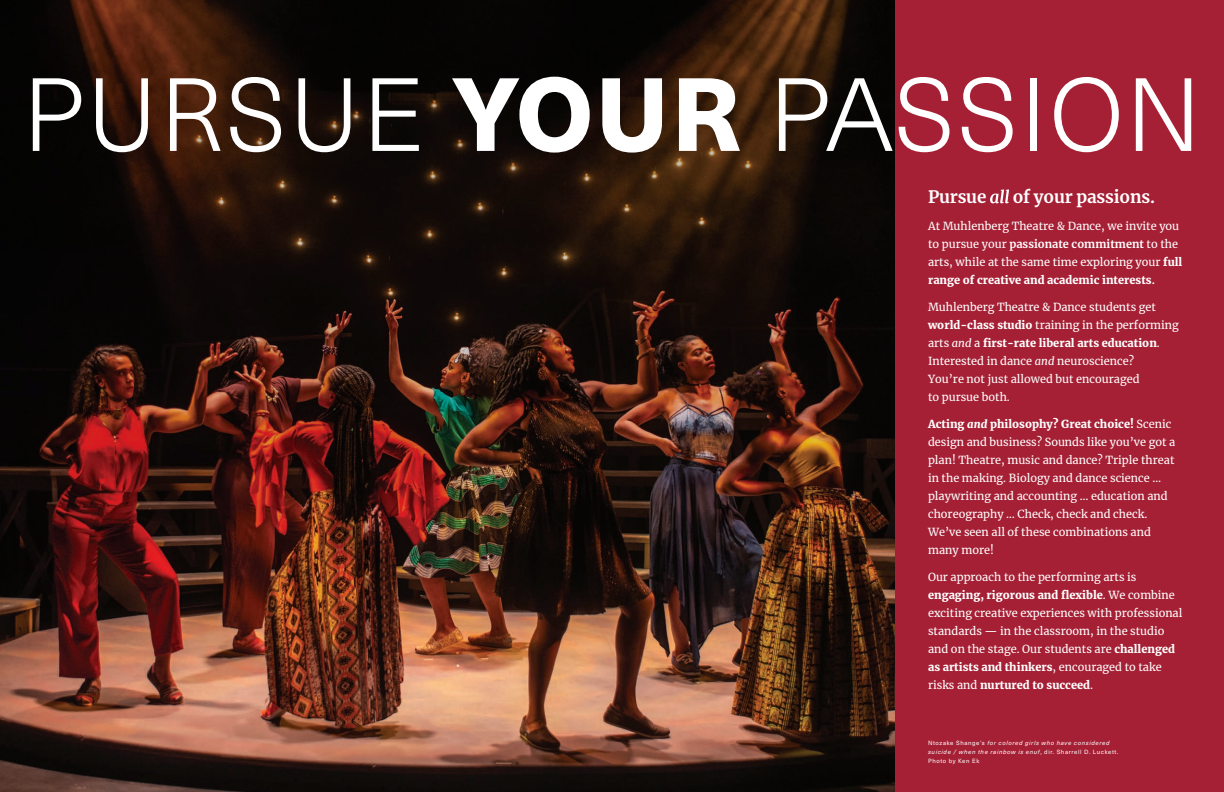
<style>
.page{position:relative;width:1224px;height:792px;background:#fff}
.page>*{position:absolute;margin:0;border:0;box-sizing:border-box;transform-origin:0 0}
.t1{font:300 102px "Neue Haas Unica Pro";letter-spacing:.02em;color:#fff}
.t2{font:700 17px "Merriweather";letter-spacing:-.01em;color:#fff}
.t3{font:11px/18px "Merriweather";color:#fff}
.t4{font:italic 6px/9px "Neue Haas Unica Pro";letter-spacing:.1em;color:#fff}
.s1{font-weight:800}
.s2{font-weight:700}
.s3{font-weight:900}
.s4{font-style:italic}
.s5{font-weight:900;font-style:italic}
.s6{font-style:normal}
</style>
<div class="page">
<img style="left:0;top:633px;width:896px;height:159px">
<img style="left:0;top:0;width:896px;height:633px">
<div style="left:896px;top:0;width:328px;height:792px;background:#a62035"></div>
<svg style="left:990px;top:190px;width:19px;height:13px"></svg>
<p class="t1" style="left:22px;top:54px;width:1181px">PURSUE <span class="s1">YOUR</span> PASSION</p>
<p class="t2" style="left:928px;top:185px;width:60px">Pursue</p>
<p class="t2" style="left:1013px;top:185px;width:144px">of your passions.</p>
<p class="t3" style="left:928px;top:217px;width:256px">At Muhlenberg Theatre &amp; Dance, we invite you to pursue your <span class="s2">passionate commitment</span> to the arts, while at the same time exploring your <span class="s3">full range of creative and academic interests</span><span class="s2">.</span></p>
<p class="t3" style="left:928px;top:298px;width:252px">Muhlenberg Theatre &amp; Dance students get <span class="s3">world-class studio</span> training in the performing arts <span class="s4">and</span> a <span class="s3">first-rate liberal arts education</span>.<br>Interested in dance <span class="s4">and</span> neuroscience?<br>You’re not just allowed but encouraged<br>to pursue both.</p>
<p class="t3" style="left:928px;top:415px;width:249px"><span class="s3">Acting</span> <span class="s5">and</span> <span class="s3">philosophy? Great choice!</span> Scenic design and business? Sounds like you’ve got a plan! Theatre, music and dance? Triple threat in the making. Biology and dance science … playwriting and accounting … education and choreography … Check, check and check.<br>We’ve seen all of these combinations and many more!</p>
<p class="t3" style="left:928px;top:568px;width:256px">Our approach to the performing arts is <span class="s3">engaging, rigorous and flexible</span>. We combine exciting creative experiences with professional standards — in the classroom, in the studio and on the stage. Our students are <span class="s3">challenged as artists and thinkers</span>, encouraged to take risks and <span class="s3">nurtured to succeed</span>.</p>
<p class="t4" style="left:928px;top:739px;width:192px"><span class="s6">Ntozake Shange’s</span> for colored girls who have considered suicide / when the rainbow is enuf<span class="s6">, dir. Sharrell D. Luckett.<br>Photo by Ken Ek</span></p>
</div>
